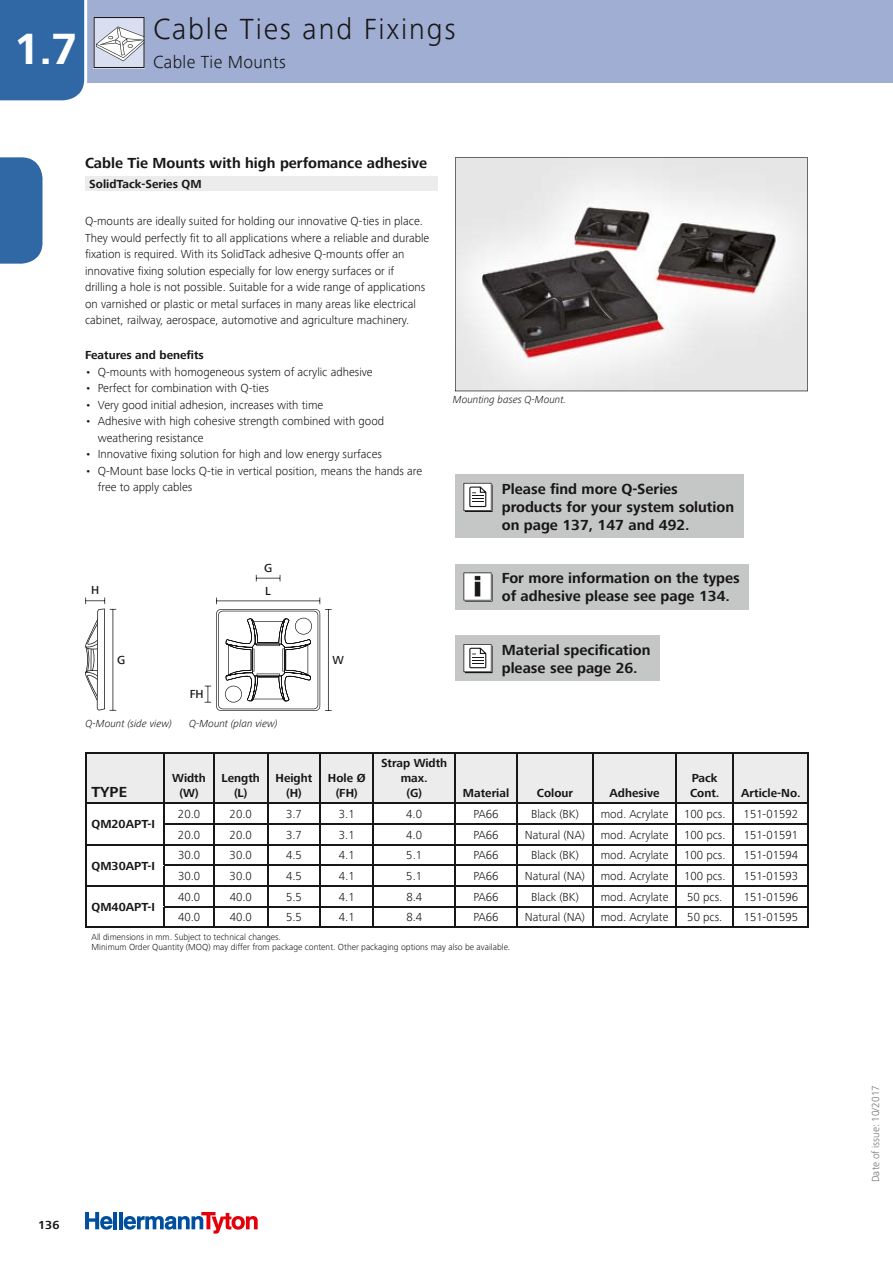
<style>
.page{position:relative;width:893px;height:1263px;background:#fff}
.page>*{position:absolute;margin:0;border:0;box-sizing:border-box;transform-origin:0 0}
.t1{font:700 45px "Frutiger Next LTW1 G";color:#fff}
.t2{font:300 30px "Frutiger Next LTW1 G";letter-spacing:.06em;color:#181716}
.t3{font:300 18px "Frutiger Next LTW1 G";letter-spacing:.02em;color:#181716}
.t4{font:700 15px/18px "Frutiger Next LTW1 G";color:#181716}
.t5{font:300 12px/16.5px "Frutiger Next LTW1 G";color:#181716}
.t6{font:700 12px/15px "Frutiger Next LTW1 G";color:#181716;text-align:center}
.t7{font:500 12px "Frutiger Next LTW1 G";color:#181716}
.t8{font:italic 300 10.5px "Frutiger Next LTW1 G";color:#181716}
.t9{font:300 10.5px "Frutiger Next LTW1 G";color:#6e6e6e}
.t10{font:300 9px/10.5px "Frutiger Next LTW1 G";color:#181716}
</style>
<div class="page">
<div style="left:85px;top:0;width:808px;height:82px;background:#a0aed3"></div>
<div style="left:0;top:0;width:87px;height:101px;background:#3068a6"></div>
<svg style="left:0;top:157px;width:43px;height:107px;background:#3b70ab"></svg>
<hr style="left:114px;top:1212px;width:3px;height:17px;background:#004e9e">
<hr style="left:119px;top:1212px;width:4px;height:17px;background:#004e9e">
<svg style="left:85px;top:1212px;width:28px;height:17px"></svg>
<svg style="left:124px;top:1212px;width:134px;height:21px"></svg>
<svg style="left:455px;top:157px;width:353px;height:234px;fill:#e8e8e8"></svg>
<svg style="left:94px;top:17px;width:51px;height:51px;background:#c8cad5"></svg>
<div style="left:85px;top:177px;width:353px;height:14px;background:#ececec"></div>
<svg style="left:256px;top:575px;width:25px;height:6px"></svg>
<svg style="left:205px;top:598px;width:127px;height:113px"></svg>
<svg style="left:85px;top:597px;width:31px;height:114px"></svg>
<hr style="left:85px;top:752px;width:79px;height:1px;background:#181716">
<hr style="left:164px;top:752px;width:50px;height:1px;background:#181716">
<hr style="left:214px;top:752px;width:54px;height:1px;background:#181716">
<hr style="left:268px;top:752px;width:52px;height:1px;background:#181716">
<hr style="left:320px;top:752px;width:53px;height:1px;background:#181716">
<hr style="left:373px;top:752px;width:82px;height:1px;background:#181716">
<hr style="left:455px;top:752px;width:62px;height:1px;background:#181716">
<hr style="left:517px;top:752px;width:76px;height:1px;background:#181716">
<hr style="left:593px;top:752px;width:83px;height:1px;background:#181716">
<hr style="left:676px;top:752px;width:57px;height:1px;background:#181716">
<hr style="left:733px;top:752px;width:76px;height:1px;background:#181716">
<svg style="left:85px;top:753px;width:724px;height:174px"></svg>
<hr style="left:85px;top:927px;width:79px;height:1px;background:#181716">
<hr style="left:164px;top:927px;width:50px;height:1px;background:#181716">
<hr style="left:214px;top:927px;width:54px;height:1px;background:#181716">
<hr style="left:268px;top:927px;width:52px;height:1px;background:#181716">
<hr style="left:320px;top:927px;width:53px;height:1px;background:#181716">
<hr style="left:373px;top:927px;width:82px;height:1px;background:#181716">
<hr style="left:455px;top:927px;width:62px;height:1px;background:#181716">
<hr style="left:517px;top:927px;width:76px;height:1px;background:#181716">
<hr style="left:593px;top:927px;width:83px;height:1px;background:#181716">
<hr style="left:676px;top:927px;width:57px;height:1px;background:#181716">
<hr style="left:733px;top:927px;width:76px;height:1px;background:#181716">
<div style="left:455px;top:474px;width:288px;height:64px;background:#c5c6c6"></div>
<svg style="left:463px;top:483px;width:30px;height:29px"></svg>
<div style="left:455px;top:564px;width:293px;height:46px;background:#c5c6c6"></div>
<svg style="left:463px;top:572px;width:30px;height:30px"></svg>
<div style="left:455px;top:635px;width:204px;height:46px;background:#c5c6c6"></div>
<svg style="left:463px;top:644px;width:30px;height:29px"></svg>
<h1 class="t1" style="left:14px;top:24px;width:65px">1.7</h1>
<h2 class="t2" style="left:153px;top:11px;width:304px">Cable Ties and Fixings</h2>
<h3 class="t3" style="left:153px;top:51px;width:134px">Cable Tie Mounts</h3>
<p class="t4" style="left:85px;top:155px;width:343px">Cable Tie Mounts with high perfomance adhesive</p>
<p class="t6" style="left:89px;top:177px;width:114px">SolidTack-Series QM</p>
<p class="t5" style="left:85px;top:213px;width:346px">Q-mounts are ideally suited for holding our innovative Q-ties in place.<br>They would perfectly fit to all applications where a reliable and durable fixation is required. With its SolidTack adhesive Q-mounts offer an innovative fixing solution especially for low energy surfaces or if drilling a hole is not possible. Suitable for a wide range of applications on varnished or plastic or metal surfaces in many areas like electrical cabinet, railway, aerospace, automotive and agriculture machinery.</p>
<p class="t6" style="left:85px;top:347px;width:120px">Features and benefits</p>
<p class="t5" style="left:85px;top:363px;width:289px">• Q-mounts with homogeneous system of acrylic adhesive</p>
<p class="t5" style="left:85px;top:380px;width:185px">• Perfect for combination with Q-ties</p>
<p class="t5" style="left:85px;top:396px;width:240px">• Very good initial adhesion, increases with time</p>
<p class="t5" style="left:98px;top:413px;width:288px;text-indent:-13px">• Adhesive with high cohesive strength combined with good weathering resistance</p>
<p class="t5" style="left:85px;top:446px;width:298px">• Innovative fixing solution for high and low energy surfaces</p>
<p class="t5" style="left:98px;top:462px;width:326px;text-indent:-13px">• Q-Mount base locks Q-tie in vertical position, means the hands are free to apply cables</p>
<p class="t7" style="left:264px;top:561px;width:10px">G</p>
<p class="t7" style="left:91px;top:584px;width:10px">H</p>
<p class="t7" style="left:265px;top:584px;width:7px">L</p>
<p class="t7" style="left:117px;top:653px;width:10px">G</p>
<p class="t7" style="left:333px;top:653px;width:13px">W</p>
<p class="t7" style="left:190px;top:687px;width:15px">FH</p>
<p class="t8" style="left:86px;top:717px;width:89px">Q-Mount (side view)</p>
<p class="t8" style="left:189px;top:717px;width:91px">Q-Mount (plan view)</p>
<p class="t8" style="left:453px;top:394px;width:115px">Mounting bases Q-Mount.</p>
<p class="t4" style="left:502px;top:480px;width:234px">Please find more Q-Series products for your system solution on page 137, 147 and 492.</p>
<p class="t4" style="left:502px;top:570px;width:240px">For more information on the types of adhesive please see page 134.</p>
<p class="t4" style="left:502px;top:641px;width:150px">Material specification please see page 26.</p>
<p class="t4" style="left:92px;top:784px;width:37px">TYPE</p>
<p class="t6" style="left:92px;top:817px;width:65px">QM20APT-I</p>
<p class="t6" style="left:92px;top:858px;width:65px">QM30APT-I</p>
<p class="t6" style="left:172px;top:771px;width:35px">Width (W)</p>
<p class="t6" style="left:221px;top:771px;width:40px">Length (L)</p>
<p class="t6" style="left:276px;top:771px;width:38px">Height (H)</p>
<p class="t6" style="left:328px;top:771px;width:39px">Hole Ø (FH)</p>
<p class="t6" style="left:381px;top:756px;width:68px">Strap Width max.<br>(G)</p>
<p class="t6" style="left:463px;top:786px;width:48px">Material</p>
<p class="t6" style="left:537px;top:786px;width:38px">Colour</p>
<p class="t6" style="left:610px;top:786px;width:51px">Adhesive</p>
<p class="t6" style="left:690px;top:771px;width:31px;text-align:left">Pack<br>Cont.</p>
<p class="t6" style="left:741px;top:786px;width:61px">Article-No.</p>
<p class="t5" style="left:178px;top:806px;width:24px">20.0</p>
<p class="t5" style="left:230px;top:806px;width:24px">20.0</p>
<p class="t5" style="left:286px;top:806px;width:17px">3.7</p>
<p class="t5" style="left:339px;top:806px;width:17px">3.1</p>
<p class="t5" style="left:406px;top:806px;width:17px">4.0</p>
<p class="t5" style="left:474px;top:806px;width:27px">PA66</p>
<p class="t5" style="left:531px;top:806px;width:49px">Black (BK)</p>
<p class="t5" style="left:601px;top:806px;width:69px">mod. Acrylate</p>
<p class="t5" style="left:684px;top:806px;width:43px">100 pcs.</p>
<p class="t5" style="left:744px;top:806px;width:56px">151-01592</p>
<p class="t5" style="left:178px;top:826px;width:24px">20.0</p>
<p class="t5" style="left:230px;top:826px;width:24px">20.0</p>
<p class="t5" style="left:286px;top:826px;width:17px">3.7</p>
<p class="t5" style="left:339px;top:826px;width:17px">3.1</p>
<p class="t5" style="left:406px;top:826px;width:17px">4.0</p>
<p class="t5" style="left:474px;top:826px;width:27px">PA66</p>
<p class="t5" style="left:525px;top:826px;width:62px">Natural (NA)</p>
<p class="t5" style="left:601px;top:826px;width:69px">mod. Acrylate</p>
<p class="t5" style="left:684px;top:826px;width:43px">100 pcs.</p>
<p class="t5" style="left:744px;top:826px;width:56px">151-01591</p>
<p class="t5" style="left:178px;top:847px;width:24px">30.0</p>
<p class="t5" style="left:230px;top:847px;width:24px">30.0</p>
<p class="t5" style="left:286px;top:847px;width:17px">4.5</p>
<p class="t5" style="left:339px;top:847px;width:17px">4.1</p>
<p class="t5" style="left:406px;top:847px;width:17px">5.1</p>
<p class="t5" style="left:474px;top:847px;width:27px">PA66</p>
<p class="t5" style="left:531px;top:847px;width:49px">Black (BK)</p>
<p class="t5" style="left:601px;top:847px;width:69px">mod. Acrylate</p>
<p class="t5" style="left:684px;top:847px;width:43px">100 pcs.</p>
<p class="t5" style="left:744px;top:847px;width:56px">151-01594</p>
<p class="t5" style="left:178px;top:868px;width:24px">30.0</p>
<p class="t5" style="left:230px;top:868px;width:24px">30.0</p>
<p class="t5" style="left:286px;top:868px;width:17px">4.5</p>
<p class="t5" style="left:339px;top:868px;width:17px">4.1</p>
<p class="t5" style="left:406px;top:868px;width:17px">5.1</p>
<p class="t5" style="left:474px;top:868px;width:27px">PA66</p>
<p class="t5" style="left:525px;top:868px;width:62px">Natural (NA)</p>
<p class="t5" style="left:601px;top:868px;width:69px">mod. Acrylate</p>
<p class="t5" style="left:684px;top:868px;width:43px">100 pcs.</p>
<p class="t5" style="left:744px;top:868px;width:56px">151-01593</p>
<p class="t5" style="left:178px;top:888px;width:24px">40.0</p>
<p class="t5" style="left:230px;top:888px;width:24px">40.0</p>
<p class="t5" style="left:286px;top:888px;width:17px">5.5</p>
<p class="t5" style="left:339px;top:888px;width:17px">4.1</p>
<p class="t5" style="left:406px;top:888px;width:17px">8.4</p>
<p class="t5" style="left:474px;top:888px;width:27px">PA66</p>
<p class="t5" style="left:531px;top:888px;width:49px">Black (BK)</p>
<p class="t5" style="left:601px;top:888px;width:69px">mod. Acrylate</p>
<p class="t5" style="left:687px;top:888px;width:37px">50 pcs.</p>
<p class="t5" style="left:744px;top:888px;width:56px">151-01596</p>
<p class="t5" style="left:178px;top:909px;width:24px">40.0</p>
<p class="t5" style="left:230px;top:909px;width:24px">40.0</p>
<p class="t5" style="left:286px;top:909px;width:17px">5.5</p>
<p class="t5" style="left:339px;top:909px;width:17px">4.1</p>
<p class="t5" style="left:406px;top:909px;width:17px">8.4</p>
<p class="t5" style="left:474px;top:909px;width:27px">PA66</p>
<p class="t5" style="left:525px;top:909px;width:62px">Natural (NA)</p>
<p class="t5" style="left:601px;top:909px;width:69px">mod. Acrylate</p>
<p class="t5" style="left:687px;top:909px;width:37px">50 pcs.</p>
<p class="t5" style="left:744px;top:909px;width:56px">151-01595</p>
<p class="t10" style="left:92px;top:931px;width:420px">All dimensions in mm. Subject to technical changes.<br>Minimum Order Quantity (MOQ) may differ from package content. Other packaging options may also be available.</p>
<p class="t6" style="left:92px;top:900px;width:65px">QM40APT-I</p>
<p class="t6" style="left:38px;top:1218px;width:23px">136</p>
<p class="t9" style="left:870px;top:1182px;width:98px;rotate:-90deg">Date of issue: 10/2017</p>
</div>
